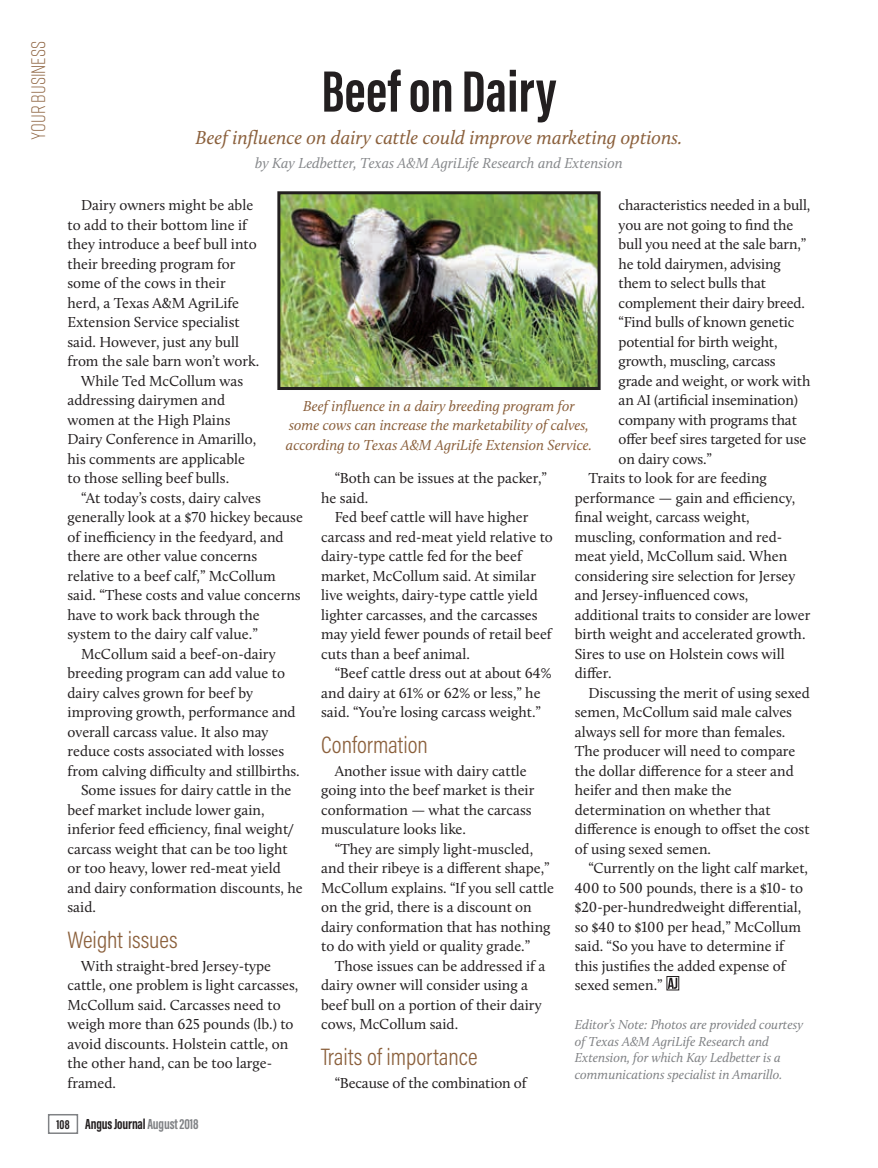
<style>
.page{position:relative;width:878px;height:1168px;background:#fff}
.page>*{position:absolute;margin:0;border:0;box-sizing:border-box;transform-origin:0 0}
.T2_Hed{font:700 60px "Acumin Pro Extra Cond";color:#231f20}
.Subhead{font:300 24px "Acumin Pro Cond";color:#8b603c}
.T2_Deck{font:italic 19.5px "Calluna";color:#8b603c}
.t1{font:300 19.5px "Rift";color:#8b603c}
.Body_Text{font:15px/19.5px "Calluna";color:#231f20}
.T2_Cutline{font:italic 15px/19.5px "Calluna";color:#8b603c;text-align:center}
.T2_byline{font:italic 15px "Calluna";color:#87898c}
.t2{font:700 15px "Acumin Pro Extra Cond";letter-spacing:-.01em;color:#231f20}
.Editor_s_Note{font:italic 13.5px/16.5px "Calluna";color:#808285}
.s1{font-size:13.5px}
.s2{color:#808285}
</style>
<div class="page">
<div style="left:666px;top:976px;width:13px;height:14px;border:1px solid #231f20"></div>
<svg style="left:667px;top:978px;width:10px;height:11px"></svg>
<img style="left:281px;top:195px;width:315px;height:191px">
<div style="left:277px;top:191px;width:323px;height:199px;border:3px solid #231f20"></div>
<div style="left:48px;top:1114px;width:30px;height:20px;border:2px solid #808285"></div>
<h3 class="t1" style="left:25px;top:140px;width:101px;rotate:-90deg">Your Business</h3>
<p class="T2_Hed" style="left:321px;top:55px;width:236px">Beef on Dairy</p>
<p class="T2_Deck" style="left:196px;top:125px;width:488px">Beef influence on dairy cattle could improve marketing options.</p>
<p class="T2_byline" style="left:255px;top:154px;width:369px">by Kay Ledbetter, Texas A&amp;M AgriLife Research and Extension</p>
<p class="Body_Text" style="left:68px;top:195px;width:193px;text-indent:14px">Dairy owners might be able to add to their bottom line if they introduce a beef bull into their breeding program for some of the cows in their herd, a Texas A&amp;M AgriLife<br>Extension Service specialist said. However, just any bull from the sale barn won’t work.</p>
<p class="Body_Text" style="left:68px;top:371px;width:190px;text-indent:14px">While Ted McCollum was addressing dairymen and women at the High Plains<br>Dairy Conference in Amarillo, his comments are applicable to those selling beef bulls.</p>
<p class="Body_Text" style="left:68px;top:488px;width:237px;text-indent:14px">“At today’s costs, dairy calves generally look at a $70 hickey because of inefficiency in the feedyard, and there are other value concerns relative to a beef calf,” McCollum said. “These costs and value concerns have to work back through the system to the dairy calf value.”</p>
<p class="Body_Text" style="left:68px;top:644px;width:234px;text-indent:14px">McCollum said a beef-on-dairy breeding program can add value to dairy calves grown for beef by improving growth, performance and overall carcass value. It also may reduce costs associated with losses from calving difficulty and stillbirths.</p>
<p class="Body_Text" style="left:68px;top:780px;width:237px;text-indent:14px">Some issues for dairy cattle in the beef market include lower gain, inferior feed efficiency, final weight/ carcass weight that can be too light or too heavy, lower red-meat yield and dairy conformation discounts, he said.</p>
<p class="Subhead" style="left:68px;top:924px;width:112px">Weight issues</p>
<p class="Body_Text" style="left:68px;top:956px;width:232px;text-indent:14px">With straight-bred Jersey-type cattle, one problem is light carcasses,<br>McCollum said. Carcasses need to weigh more than 625 pounds (lb.) to avoid discounts. Holstein cattle, on the other hand, can be too large&shy;framed.</p>
<p class="Body_Text" style="left:618px;top:195px;width:193px">characteristics needed in a bull, you are not going to find the bull you need at the sale barn,” he told dairymen, advising them to select bulls that complement their dairy breed. “Find bulls of known genetic potential for birth weight, growth, muscling, carcass grade and weight, or work with an AI (artificial insemination) company with programs that offer beef sires targeted for use on dairy cows.”</p>
<p class="Body_Text" style="left:574px;top:468px;width:237px;text-indent:14px">Traits to look for are feeding performance — gain and efficiency, final weight, carcass weight, muscling, conformation and red&shy;meat yield, McCollum said. When considering sire selection for Jersey and Jersey-influenced cows, additional traits to consider are lower birth weight and accelerated growth.<br>Sires to use on Holstein cows will differ.</p>
<p class="Body_Text" style="left:574px;top:683px;width:236px;text-indent:14px">Discussing the merit of using sexed semen, McCollum said male calves always sell for more than females.<br>The producer will need to compare the dollar difference for a steer and heifer and then make the determination on whether that difference is enough to offset the cost of using sexed semen.</p>
<p class="Body_Text" style="left:574px;top:858px;width:235px;text-indent:14px">“Currently on the light calf market,<br>400 to 500 pounds, there is a $10- to $20-per-hundredweight differential, so $40 to $100 per head,” McCollum said. “So you have to determine if this justifies the added expense of sexed semen.”</p>
<p class="Editor_s_Note" style="left:574px;top:1016px;width:230px">Editor’s Note: Photos are provided courtesy of Texas A&amp;M AgriLife Research and Extension, for which Kay Ledbetter is a communications specialist in Amarillo.</p>
<p class="T2_Cutline" style="left:286px;top:396px;width:307px">Beef influence in a dairy breeding program for<br>some cows can increase the marketability of calves, according to Texas A&amp;M AgriLife Extension Service.</p>
<p class="Body_Text" style="left:321px;top:468px;width:227px;text-indent:14px">“Both can be issues at the packer,” he said.</p>
<p class="Body_Text" style="left:321px;top:507px;width:233px;text-indent:14px">Fed beef cattle will have higher carcass and red-meat yield relative to dairy-type cattle fed for the beef market, McCollum said. At similar live weights, dairy-type cattle yield lighter carcasses, and the carcasses may yield fewer pounds of retail beef cuts than a beef animal.</p>
<p class="Body_Text" style="left:321px;top:663px;width:232px;text-indent:14px">“Beef cattle dress out at about 64% and dairy at 61% or 62% or less,” he said. “You’re losing carcass weight.”</p>
<p class="Subhead" style="left:321px;top:729px;width:108px">Conformation</p>
<p class="Body_Text" style="left:321px;top:761px;width:215px;text-indent:14px">Another issue with dairy cattle going into the beef market is their conformation — what the carcass musculature looks like.</p>
<p class="Body_Text" style="left:321px;top:839px;width:234px;text-indent:14px">“They are simply light-muscled, and their ribeye is a different shape,” McCollum explains. “If you sell cattle on the grid, there is a discount on dairy conformation that has nothing to do with yield or quality grade.”</p>
<p class="Body_Text" style="left:321px;top:956px;width:226px;text-indent:14px">Those issues can be addressed if a dairy owner will consider using a beef bull on a portion of their dairy cows, McCollum said.</p>
<p class="Subhead" style="left:321px;top:1041px;width:158px">Traits of importance</p>
<p class="Body_Text" style="left:334px;top:1073px;width:193px">“Because of the combination of</p>
<p class="t2" style="left:56px;top:1115px;width:144px"><span class="s1">108</span> Angus Journal <span class="s2">August 2018</span></p>
</div>
